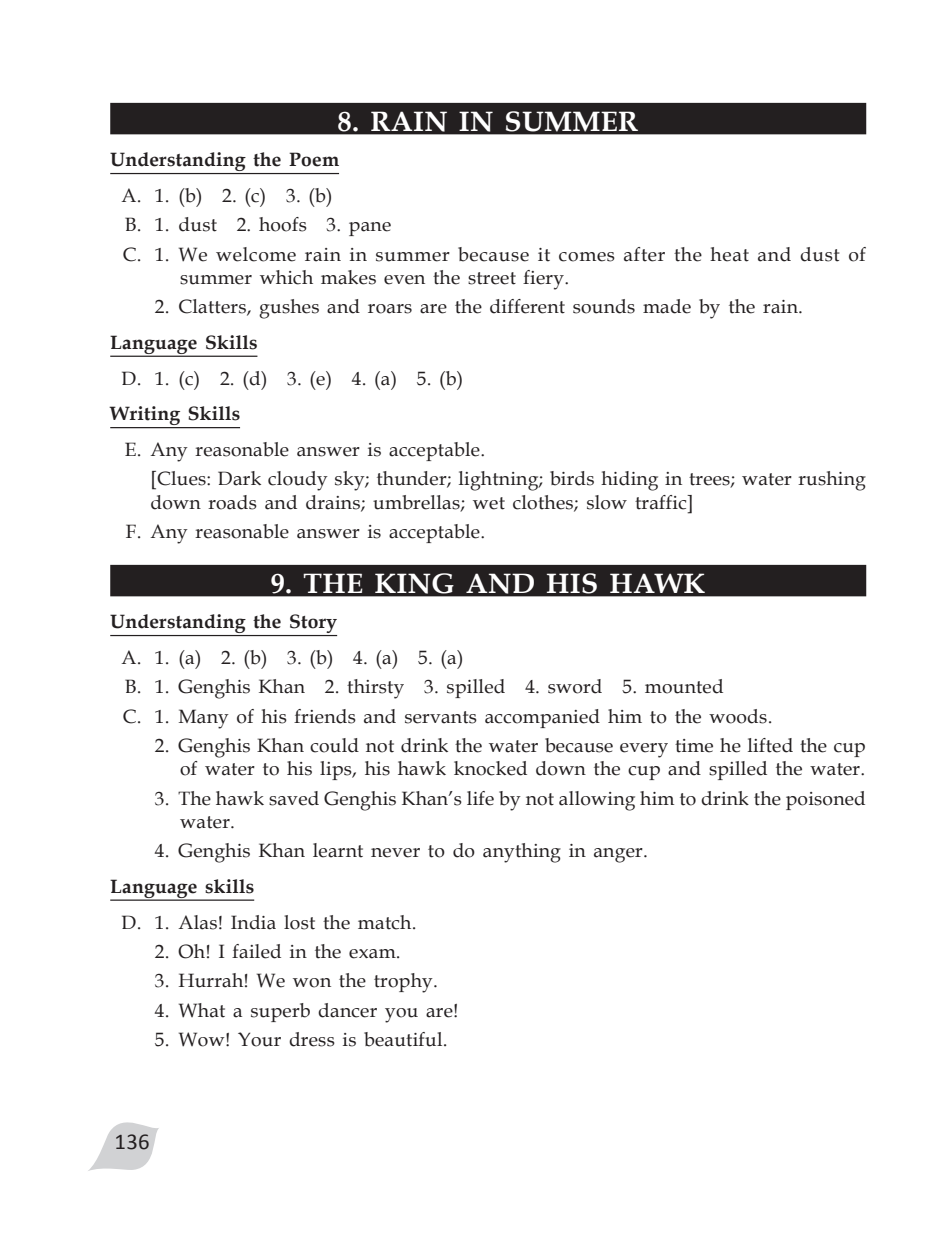
<style>
.page{position:relative;width:945px;height:1260px;background:#fff}
.page>*{position:absolute;margin:0;border:0;box-sizing:border-box;transform-origin:0 0}
.Answer_head{font:700 28px "Book Antiqua";letter-spacing:.01em;color:#fff}
.t1{font:22.75px "Calibri";color:#231f20}
.Ans_2{font:19.25px/23.1px "Book Antiqua";letter-spacing:.01em;color:#231f20;text-align:right}
.Ans_3{font:19.25px/23.1px "Book Antiqua";letter-spacing:.01em;color:#231f20}
.Ans_2-2{font:19.25px/23.1px "Book Antiqua";letter-spacing:.035em;color:#231f20}
.Ans_1{font:700 19.25px "Book Antiqua";letter-spacing:.01em;color:#231f20}
</style>
<div class="page">
<svg style="left:88px;top:1122px;width:71px;height:49px"></svg>
<div style="left:110px;top:103px;width:756px;height:31px;background:#231f20"></div>
<hr style="left:110px;top:173px;width:229px;height:1px;background:#231f20">
<hr style="left:110px;top:356px;width:147px;height:1px;background:#231f20">
<hr style="left:110px;top:427px;width:130px;height:1px;background:#231f20">
<div style="left:110px;top:565px;width:756px;height:31px;background:#231f20"></div>
<hr style="left:110px;top:635px;width:227px;height:1px;background:#231f20">
<hr style="left:110px;top:900px;width:144px;height:1px;background:#231f20">
<p class="Answer_head" style="left:338px;top:102px;width:302px">8. RAIN IN SUMMER</p>
<p class="Ans_1" style="left:110px;top:147px;width:230px">Understanding the Poem</p>
<p class="Ans_2" style="left:121px;top:183px;width:212px">A. 1. (b) 2. (c) 3. (b)</p>
<p class="Ans_2" style="left:125px;top:213px;width:268px">B. 1. dust 2. hoofs 3. pane</p>
<p class="Ans_2-2" style="left:180px;top:242px;width:687px;text-indent:-57px">C. 1. We welcome rain in summer because it comes after the heat and dust of summer which makes even the street fiery.</p>
<p class="Ans_2" style="left:155px;top:295px;width:650px">2. Clatters, gushes and roars are the different sounds made by the rain.</p>
<p class="Ans_1" style="left:110px;top:329px;width:149px">Language Skills</p>
<p class="Ans_2" style="left:122px;top:366px;width:343px">D. 1. (c) 2. (d) 3. (e) 4. (a) 5. (b)</p>
<p class="Ans_1" style="left:110px;top:401px;width:132px">Writing Skills</p>
<p class="Ans_3" style="left:125px;top:438px;width:362px">E. Any reasonable answer is acceptable.</p>
<p class="Ans_3" style="left:150px;top:467px;width:717px">[Clues: Dark cloudy sky; thunder; lightning; birds hiding in trees; water rushing down roads and drains; umbrellas; wet clothes; slow traffic]</p>
<p class="Ans_3" style="left:126px;top:519px;width:361px">F. Any reasonable answer is acceptable.</p>
<p class="Answer_head" style="left:271px;top:564px;width:436px">9. THE KING AND HIS HAWK</p>
<p class="Ans_1" style="left:110px;top:609px;width:229px">Understanding the Story</p>
<p class="Ans_2" style="left:121px;top:645px;width:344px">A. 1. (a) 2. (b) 3. (b) 4. (a) 5. (a)</p>
<p class="Ans_2" style="left:125px;top:675px;width:601px">B. 1. Genghis Khan 2. thirsty 3. spilled 4. sword 5. mounted</p>
<p class="Ans_2" style="left:123px;top:704px;width:651px">C. 1. Many of his friends and servants accompanied him to the woods.</p>
<p class="Ans_2" style="left:155px;top:734px;width:713px">2. Genghis Khan could not drink the water because every time he lifted the cup of water to his lips, his hawk knocked down the cup and spilled the water.</p>
<p class="Ans_2" style="left:180px;top:786px;width:687px;text-align:left;text-indent:-25px">3. The hawk saved Genghis Khan’s life by not allowing him to drink the poisoned water.</p>
<p class="Ans_2" style="left:155px;top:839px;width:494px">4. Genghis Khan learnt never to do anything in anger.</p>
<p class="Ans_1" style="left:110px;top:873px;width:146px">Language skills</p>
<p class="Ans_2" style="left:122px;top:910px;width:297px">D. 1. Alas! India lost the match.</p>
<p class="Ans_2" style="left:155px;top:939px;width:247px">2. Oh! I failed in the exam.</p>
<p class="Ans_2" style="left:155px;top:969px;width:285px">3. Hurrah! We won the trophy.</p>
<p class="Ans_2" style="left:155px;top:998px;width:305px">4. What a superb dancer you are!</p>
<p class="Ans_2" style="left:155px;top:1028px;width:294px">5. Wow! Your dress is beautiful.</p>
<p class="t1" style="left:115px;top:1127px;width:37px">136</p>
</div>
